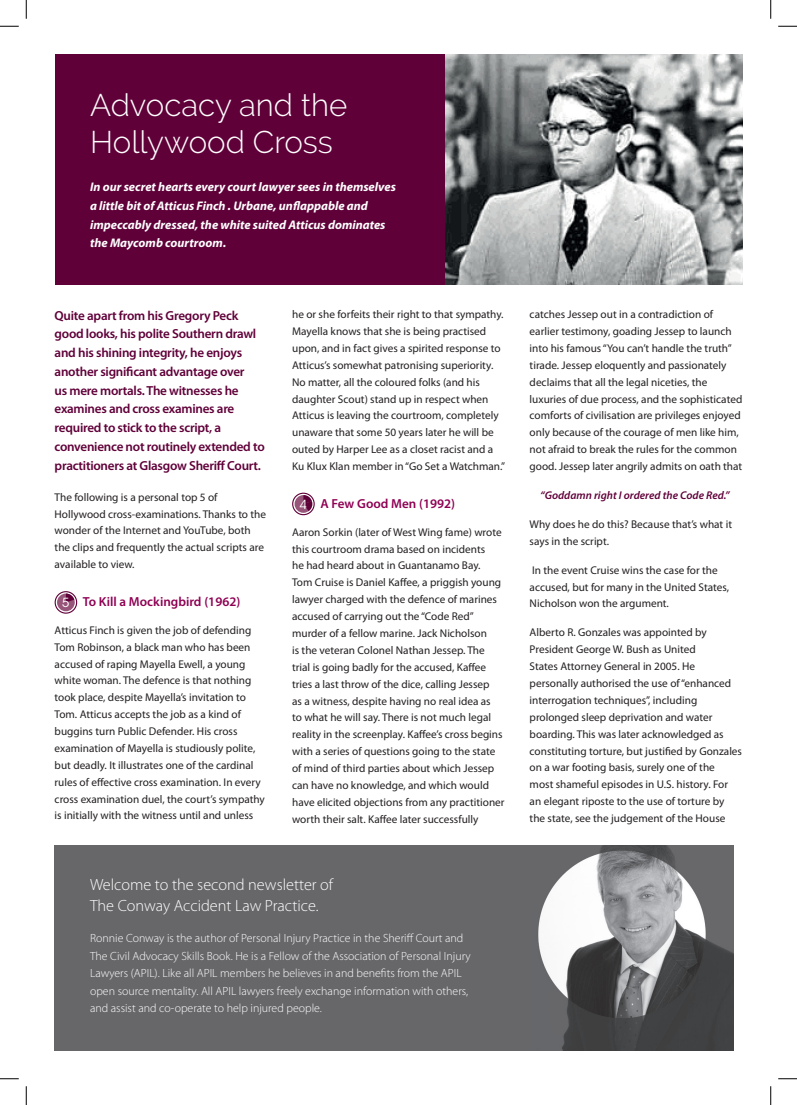
<style>
.page{position:relative;width:797px;height:1105px;background:#fff}
.page>*{position:absolute;margin:0;border:0;box-sizing:border-box;transform-origin:0 0}
.t1{font:300 31.25px/37.5px "Raleway";color:#fff}
.t2{font:300 16.25px/21.2px "Myriad Pro";color:#fff}
.t3{font:600 13.12px/18.8px "Myriad Pro";letter-spacing:-.02em;color:#600039}
.t4{font:600 13.12px "Myriad Pro";color:#8e0053}
.t5{font:italic 700 12.5px/18.8px "Myriad Pro";color:#fff}
.t6{font:12.5px "ITC Avant Garde Std";color:#fff}
.t7{font:300 11.88px/17.5px "Myriad Pro";color:#fff}
.t8{font:11.25px/16.9px "Myriad Pro";color:#231f20}
.t9{font:italic 600 11.25px "Myriad Pro";color:#600039}
</style>
<div class="page">
<img style="left:444px;top:55px;width:298px;height:230px">
<div style="left:55px;top:55px;width:389px;height:230px;background:#600039"></div>
<img style="left:55px;top:845px;width:678px;height:205px">
<div style="left:294px;top:495px;width:18px;height:18px;background:#965579;border-radius:50%"></div>
<svg style="left:303px;top:495px;width:10px;height:16px"></svg>
<div style="left:292px;top:493px;width:23px;height:22px;border:1px solid #600039;border-radius:50%"></div>
<div style="left:57px;top:593px;width:18px;height:18px;background:#965579;border-radius:50%"></div>
<div style="left:55px;top:591px;width:22px;height:23px;border:1px solid #600039;border-radius:50%"></div>
<svg style="left:66px;top:593px;width:8px;height:9px"></svg>
<svg style="left:0;top:25px;width:19px;height:2px"></svg>
<svg style="left:778px;top:25px;width:19px;height:2px"></svg>
<svg style="left:0;top:1078px;width:19px;height:1px"></svg>
<svg style="left:778px;top:1078px;width:19px;height:1px"></svg>
<svg style="left:25px;top:0;width:2px;height:19px"></svg>
<svg style="left:25px;top:1086px;width:2px;height:19px"></svg>
<svg style="left:770px;top:0;width:1px;height:19px"></svg>
<svg style="left:770px;top:1086px;width:1px;height:19px"></svg>
<h1 class="t1" style="left:90px;top:86px;width:259px">Advocacy and the<br>Hollywood Cross</h1>
<p class="t5" style="left:90px;top:177px;width:307px">In our secret hearts every court lawyer sees in themselves a little bit of Atticus Finch . Urbane, unflappable and impeccably dressed, the white suited Atticus dominates the Maycomb courtroom.</p>
<p class="t3" style="left:55px;top:305px;width:212px">Quite apart from his Gregory Peck good looks, his polite Southern drawl and his shining integrity, he enjoys another significant advantage over<br>us mere mortals. The witnesses he examines and cross examines are required to stick to the script, a convenience not routinely extended to practitioners at Glasgow Sheriff Court.</p>
<p class="t8" style="left:55px;top:488px;width:213px">The following is a personal top 5 of Hollywood cross-examinations. Thanks to the wonder of the Internet and YouTube, both the clips and frequently the actual scripts are available to view.</p>
<p class="t4" style="left:83px;top:593px;width:159px">To Kill a Mockingbird (1962)</p>
<p class="t8" style="left:55px;top:621px;width:212px">Atticus Finch is given the job of defending Tom Robinson, a black man who has been accused of raping Mayella Ewell, a young white woman. The defence is that nothing took place, despite Mayella’s invitation to Tom. Atticus accepts the job as a kind of buggins turn Public Defender. His cross examination of Mayella is studiously polite, but deadly. It illustrates one of the cardinal rules of effective cross examination. In every cross examination duel, the court’s sympathy is initially with the witness until and unless</p>
<p class="t6" style="left:62px;top:595px;width:9px">5</p>
<p class="t8" style="left:292px;top:306px;width:215px">he or she forfeits their right to that sympathy.<br>Mayella knows that she is being practised upon, and in fact gives a spirited response to Atticus’s somewhat patronising superiority.<br>No matter, all the coloured folks (and his daughter Scout) stand up in respect when Atticus is leaving the courtroom, completely unaware that some 50 years later he will be outed by Harper Lee as a closet racist and a Ku Klux Klan member in “Go Set a Watchman.”</p>
<p class="t4" style="left:320px;top:495px;width:136px">A Few Good Men (1992)</p>
<p class="t8" style="left:292px;top:523px;width:214px">Aaron Sorkin (later of West Wing fame) wrote this courtroom drama based on incidents<br>he had heard about in Guantanamo Bay.<br>Tom Cruise is Daniel Kaffee, a priggish young lawyer charged with the defence of marines accused of carrying out the “Code Red” murder of a fellow marine. Jack Nicholson<br>is the veteran Colonel Nathan Jessep. The trial is going badly for the accused, Kaffee tries a last throw of the dice, calling Jessep<br>as a witness, despite having no real idea as<br>to what he will say. There is not much legal reality in the screenplay. Kaffee’s cross begins with a series of questions going to the state of mind of third parties about which Jessep can have no knowledge, and which would have elicited objections from any practitioner worth their salt. Kaffee later successfully</p>
<p class="t6" style="left:300px;top:496px;width:9px">4</p>
<h2 class="t2" style="left:90px;top:874px;width:244px">Welcome to the second newsletter of<br>The Conway Accident Law Practice.</h2>
<p class="t7" style="left:90px;top:929px;width:382px">Ronnie Conway is the author of Personal Injury Practice in the Sheriff Court and The Civil Advocacy Skills Book. He is a Fellow of the Association of Personal Injury Lawyers (APIL). Like all APIL members he believes in and benefits from the APIL open source mentality. All APIL lawyers freely exchange information with others, and assist and co-operate to help injured people.</p>
<p class="t8" style="left:529px;top:306px;width:214px">catches Jessep out in a contradiction of earlier testimony, goading Jessep to launch into his famous “You can’t handle the truth” tirade. Jessep eloquently and passionately declaims that all the legal niceties, the luxuries of due process, and the sophisticated comforts of civilisation are privileges enjoyed only because of the courage of men like him, not afraid to break the rules for the common good. Jessep later angrily admits on oath that</p>
<p class="t9" style="left:540px;top:488px;width:191px">“Goddamn right I ordered the Code Red.”</p>
<p class="t8" style="left:529px;top:515px;width:204px">Why does he do this? Because that’s what it says in the script.</p>
<p class="t8" style="left:529px;top:561px;width:201px">In the event Cruise wins the case for the accused, but for many in the United States,<br>Nicholson won the argument.</p>
<p class="t8" style="left:529px;top:624px;width:214px">Alberto R. Gonzales was appointed by President George W. Bush as United<br>States Attorney General in 2005. He personally authorised the use of “enhanced interrogation techniques”, including prolonged sleep deprivation and water boarding. This was later acknowledged as constituting torture, but justified by Gonzales on a war footing basis, surely one of the<br>most shameful episodes in U.S. history. For an elegant riposte to the use of torture by the state, see the judgement of the House</p>
</div>
